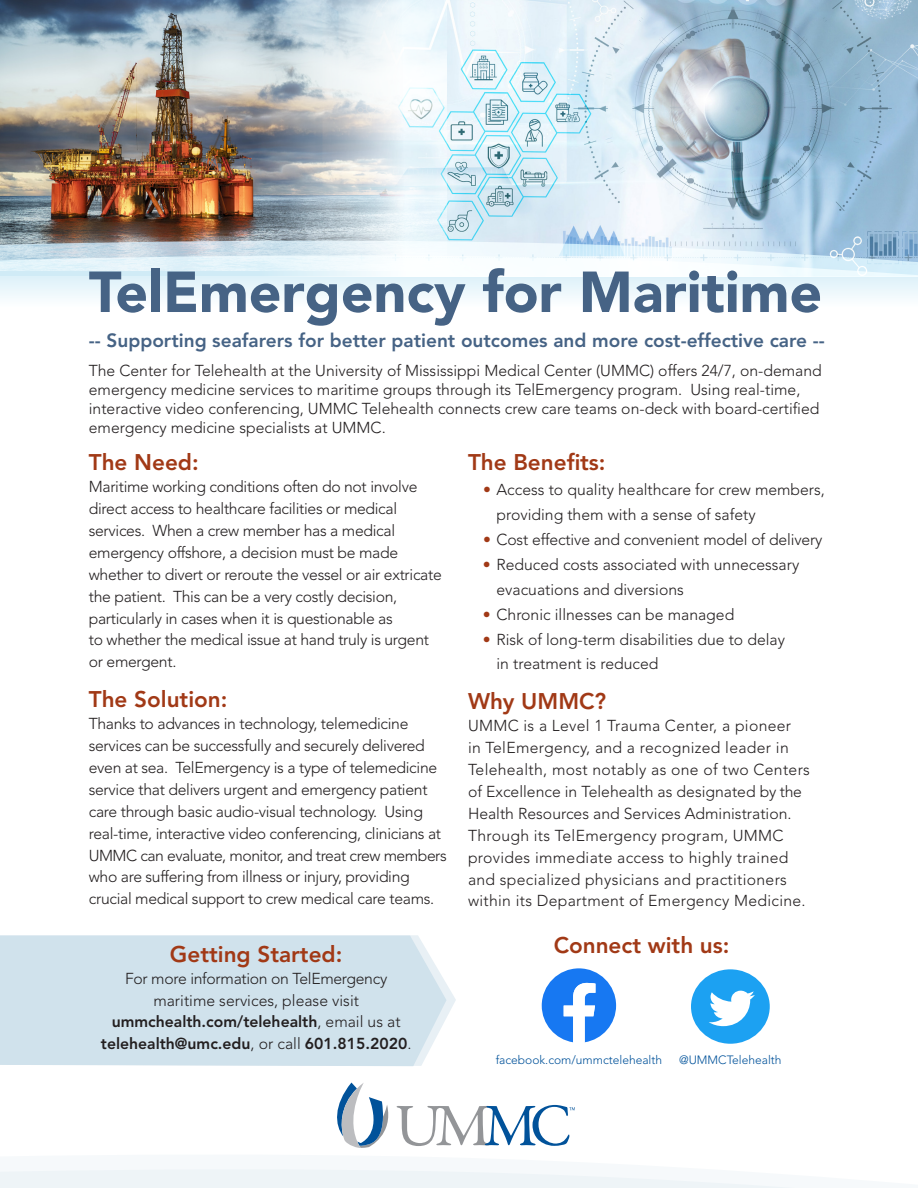
<style>
.page{position:relative;width:918px;height:1188px;background:#fff}
.page>*{position:absolute;margin:0;border:0;box-sizing:border-box;transform-origin:0 0}
.t1{font:900 57.15px "Avenir";color:#466385}
.t2{font:800 22.5px "Avenir";color:#a13916}
.t3{font:800 19.05px "Avenir";color:#466385}
.t4{font:300 15.75px/21.9px "Avenir";letter-spacing:-.02em;color:#231f20}
.t5{font:300 15.75px/18.9px "Avenir";color:#231f20}
.t6{font:300 15.75px/21.9px "Avenir";letter-spacing:.02em;color:#231f20}
.t7{font:800 15.75px/21.9px "Avenir";color:#231f20;text-align:center}
.t8{font:300 12px "Avenir";color:#01529a}
.s1{color:#a13916}
.s2{font-weight:300}
</style>
<div class="page">
<svg style="left:0;top:935px;width:456px;height:131px;background:#d2e3ed"></svg>
<img style="left:0;top:0;width:243px;height:231px">
<img style="left:243px;top:0;width:675px;height:231px">
<img style="left:0;top:231px;width:918px;height:14px">
<svg style="left:0;top:245px;width:918px;height:53px;fill:#e8f6fb"></svg>
<svg style="left:542px;top:968px;width:74px;height:75px"></svg>
<div style="left:691px;top:969px;width:79px;height:75px;background:#1ca1f2;border-radius:50%"></div>
<svg style="left:709px;top:991px;width:46px;height:35px"></svg>
<svg style="left:0;top:1083px;width:792px;height:105px"></svg>
<p class="t1" style="left:89px;top:258px;width:735px">TelEmergency for Maritime</p>
<p class="t3" style="left:89px;top:329px;width:737px">-- Supporting seafarers for better patient outcomes and more cost-effective care --</p>
<p class="t5" style="left:89px;top:362px;width:734px">The Center for Telehealth at the University of Mississippi Medical Center (UMMC) offers 24/7, on-demand emergency medicine services to maritime groups through its TelEmergency program. Using real-time, interactive video conferencing, UMMC Telehealth connects crew care teams on-deck with board-certified emergency medicine specialists at UMMC.</p>
<p class="t2" style="left:89px;top:449px;width:111px">The Need:</p>
<p class="t4" style="left:89px;top:476px;width:330px">Maritime working conditions often do not involve</p>
<p class="t4" style="left:89px;top:498px;width:354px">direct access to healthcare facilities or medical services. When a crew member has a medical emergency offshore, a decision must be made whether to divert or reroute the vessel or air extricate the patient. This can be a very costly decision, particularly in cases when it is questionable as<br>to whether the medical issue at hand truly is urgent or emergent.</p>
<p class="t2" style="left:89px;top:686px;width:140px">The Solution:</p>
<p class="t4" style="left:89px;top:713px;width:359px">Thanks to advances in technology, telemedicine services can be successfully and securely delivered even at sea. TelEmergency is a type of telemedicine service that delivers urgent and emergency patient care through basic audio-visual technology. Using real-time, interactive video conferencing, clinicians at UMMC can evaluate, monitor, and treat crew members who are suffering from illness or injury, providing crucial medical support to crew medical care teams.</p>
<p class="t2" style="left:468px;top:449px;width:139px">The Benefits:</p>
<p class="t5" style="left:497px;top:477px;width:330px;line-height:24.9px;text-indent:-14px"><span class="s1">•</span> Access to quality healthcare for crew members, providing them with a sense of safety</p>
<p class="t5" style="left:483px;top:530px;width:341px"><span class="s1">•</span> Cost effective and convenient model of delivery</p>
<p class="t5" style="left:497px;top:552px;width:304px;line-height:24.9px;text-indent:-14px"><span class="s1">•</span> Reduced costs associated with unnecessary evacuations and diversions</p>
<p class="t5" style="left:483px;top:605px;width:253px"><span class="s1">•</span> Chronic illnesses can be managed</p>
<p class="t5" style="left:497px;top:627px;width:290px;line-height:24.9px;text-indent:-14px"><span class="s1">•</span> Risk of long-term disabilities due to delay in treatment is reduced</p>
<p class="t2" style="left:468px;top:688px;width:140px">Why UMMC?</p>
<p class="t6" style="left:468px;top:715px;width:343px">UMMC is a Level 1 Trauma Center, a pioneer<br>in TelEmergency, and a recognized leader in Telehealth, most notably as one of two Centers of Excellence in Telehealth as designated by the Health Resources and Services Administration.<br>Through its TelEmergency program, UMMC provides immediate access to highly trained and specialized physicians and practitioners</p>
<p class="t6" style="left:468px;top:890px;width:339px">within its Department of Emergency Medicine.</p>
<p class="t2" style="left:170px;top:941px;width:174px">Getting Started:</p>
<p class="t4" style="left:125px;top:967px;width:264px">For more information on TelEmergency</p>
<p class="t5" style="left:153px;top:991px;width:207px">maritime services, please visit</p>
<p class="t7" style="left:101px;top:1011px;width:312px">ummchealth.com/telehealth<span class="s2">, email us at </span>telehealth@umc.edu<span class="s2">, or call</span> 601.815.2020<span class="s2">.</span></p>
<p class="t2" style="left:554px;top:932px;width:177px">Connect with us:</p>
<p class="t8" style="left:496px;top:1053px;width:168px">facebook.com/ummctelehealth</p>
<p class="t8" style="left:679px;top:1053px;width:104px">@UMMCTelehealth</p>
</div>
